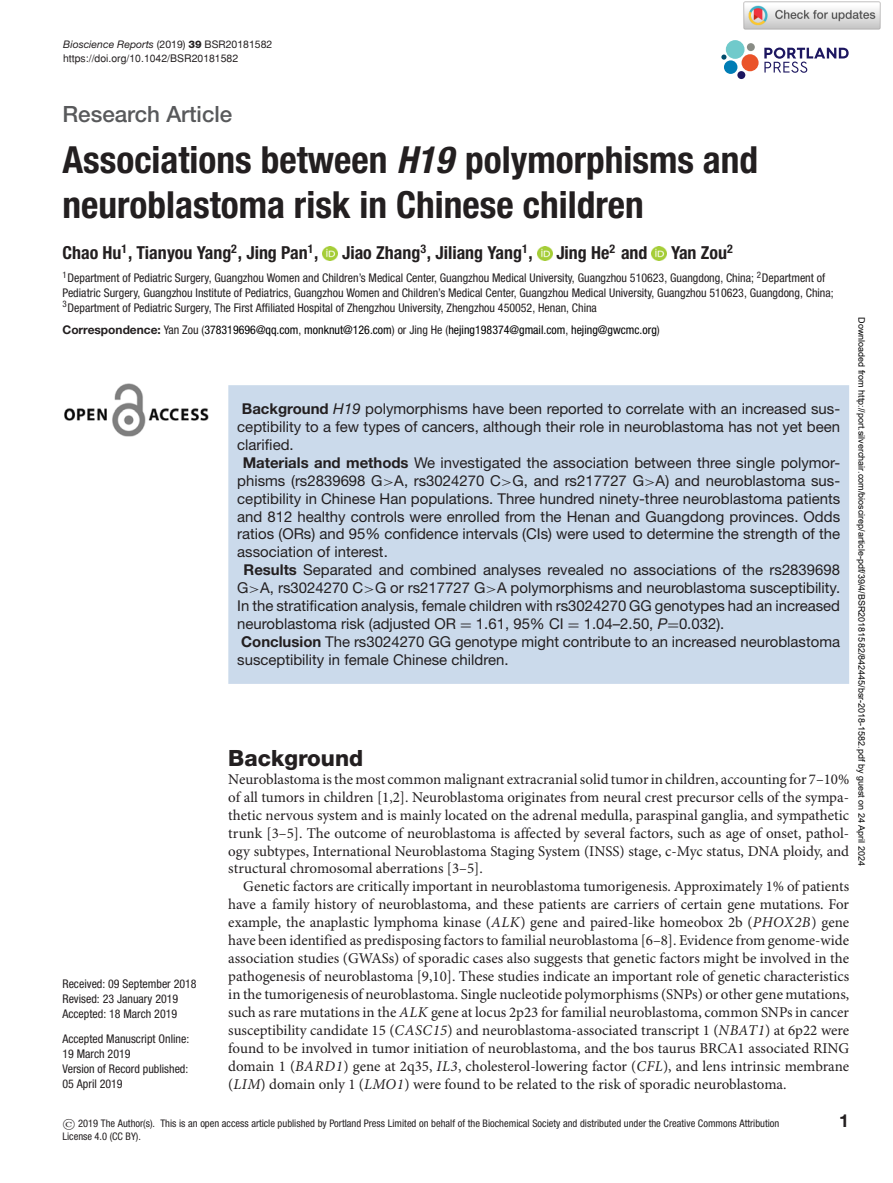
<style>
.page{position:relative;width:893px;height:1183px;background:#fff}
.page>*{position:absolute;margin:0;border:0;box-sizing:border-box;transform-origin:0 0}
.t1{font:700 condensed 37.35px/44.8px "Helvetica Neue LT Std";color:#231f20}
.t2{font:500 22.35px "Helvetica Neue LT Std";color:#58595b}
.t3{font:800 22.35px "Helvetica Neue LT Std";color:#231f20}
.t4{font:700 condensed 18px "Helvetica Neue LT Std";color:#231f20}
.t5{font:700 18px "Helvetica Neue LT Std";color:#231f20}
.t6{font:15px/18px "Minion Pro";letter-spacing:-.005em;color:#231f20;text-align:justify}
.t7{font:15px "Helvetica Neue LT Std";color:#231f20}
.t8{font:condensed 12px/15px "Helvetica Neue LT Std";color:#231f20}
.t9{font:condensed 12px "Helvetica Neue LT Std";color:#000}
.t10{font:condensed 10.5px/13.5px "Helvetica Neue LT Std";color:#231f20}
.t11{font:italic 10.5px "Helvetica Neue LT Std";color:#231f20}
.t12{font:10.5px "Helvetica";color:#231f20}
.t13{font:9px "Arial";color:#000}
.s1{font-style:normal}
.s2{font-weight:800;font-style:normal}
.s3{font-style:italic}
.s4{font-weight:700;font-stretch:normal;color:#231f20}
.s5{color:#231f20}
.s6{font-weight:700}
.s7{font-family:"RMTMI"}
.s8{font-family:"MTSY"}
.s9{font-family:"SFRM0700";font-stretch:normal}
</style>
<div class="page">
<svg style="left:764px;top:48px;width:85px;height:25px"></svg>
<div style="left:726px;top:40px;width:18px;height:19px;background:#70cacb;border-radius:50%"></div>
<div style="left:741px;top:54px;width:18px;height:17px;background:#ea5329;border-radius:50%"></div>
<div style="left:724px;top:60px;width:13px;height:14px;background:#007db5;border-radius:50%"></div>
<div style="left:737px;top:71px;width:8px;height:8px;background:#1d1760;border-radius:50%"></div>
<div style="left:747px;top:43px;width:8px;height:8px;background:#888c85;border-radius:50%"></div>
<svg style="left:721px;top:54px;width:5px;height:6px"></svg>
<img style="left:323px;top:246px;width:15px;height:15px">
<img style="left:537px;top:246px;width:15px;height:15px">
<img style="left:652px;top:246px;width:15px;height:15px">
<img style="left:64px;top:383px;width:145px;height:53px">
<div style="left:228px;top:385px;width:621px;height:298px;background:#cbdaeb"></div>
<img style="left:743px;top:1px;width:138px;height:29px">
<p class="t11" style="left:63px;top:40px;width:211px">Bioscience Reports <span class="s1">(2019)</span> <span class="s2">39</span> <span class="s1">BSR20181582</span></p>
<p class="t12" style="left:63px;top:54px;width:177px">https://doi.org/10.1042/BSR20181582</p>
<h2 class="t2" style="left:62px;top:106px;width:171px">Research Article</h2>
<h1 class="t1" style="left:62px;top:140px;width:697px">Associations between <span class="s3">H19</span> polymorphisms and neuroblastoma risk in Chinese children</h1>
<p class="t4" style="left:62px;top:246px;width:258px">Chao Hu<sup>1</sup>, Tianyou Yang<sup>2</sup>, Jing Pan<sup>1</sup>,</p>
<p class="t4" style="left:342px;top:246px;width:192px">Jiao Zhang<sup>3</sup>, Jiliang Yang<sup>1</sup>,</p>
<p class="t4" style="left:556px;top:246px;width:93px">Jing He<sup>2</sup> and</p>
<p class="t4" style="left:671px;top:246px;width:63px">Yan Zou<sup>2</sup></p>
<p class="t8" style="left:62px;top:271px;width:773px"><sup>1</sup>Department of Pediatric Surgery, Guangzhou Women and Children’s Medical Center, Guangzhou Medical University, Guangzhou 510623, Guangdong, China; <sup>2</sup>Department of<br>Pediatric Surgery, Guangzhou Institute of Pediatrics, Guangzhou Women and Children’s Medical Center, Guangzhou Medical University, Guangzhou 510623, Guangdong, China;<br><sup>3</sup>Department of Pediatric Surgery, The First Affiliated Hospital of Zhengzhou University, Zhengzhou 450052, Henan, China</p>
<p class="t9" style="left:62px;top:325px;width:599px"><span class="s4">Correspondence:</span> <span class="s5">Yan Zou (</span>378319696@qq.com<span class="s5">,</span> monknut@126.com<span class="s5">) or Jing He (</span>hejing198374@gmail.com<span class="s5">,</span> hejing@gwcmc.org<span class="s5">)</span></p>
<p class="t13" style="left:865px;top:317px;width:549px;rotate:90deg">Downloaded from http://port.silverchair.com/bioscirep/article-pdf/39/4/BSR20181582/842445/bsr-2018-1582.pdf by guest on 24 April 2024</p>
<p class="t7" style="left:242px;top:403px;width:600px"><span class="s6">Background</span> <span class="s3">H19</span> polymorphisms have been reported to correlate with an increased sus-</p>
<p class="t7" style="left:237px;top:421px;width:604px">ceptibility to a few types of cancers, although their role in neuroblastoma has not yet been</p>
<p class="t7" style="left:237px;top:438px;width:58px">clarified.</p>
<p class="t7" style="left:243px;top:456px;width:599px"><span class="s6">Materials and methods</span> We investigated the association between three single polymor-</p>
<p class="t7" style="left:237px;top:474px;width:604px">phisms (rs2839698 G<span class="s7">&gt;</span>A, rs3024270 C<span class="s7">&gt;</span>G, and rs217727 G<span class="s7">&gt;</span>A) and neuroblastoma sus-</p>
<p class="t7" style="left:237px;top:492px;width:604px">ceptibility in Chinese Han populations. Three hundred ninety-three neuroblastoma patients</p>
<p class="t7" style="left:237px;top:510px;width:604px">and 812 healthy controls were enrolled from the Henan and Guangdong provinces. Odds</p>
<p class="t7" style="left:237px;top:528px;width:604px">ratios (ORs) and 95% confidence intervals (CIs) were used to determine the strength of the</p>
<p class="t7" style="left:237px;top:546px;width:152px">association of interest.</p>
<p class="t7" style="left:244px;top:564px;width:598px"><span class="s6">Results</span> Separated and combined analyses revealed no associations of the rs2839698</p>
<p class="t7" style="left:237px;top:582px;width:604px">G<span class="s7">&gt;</span>A, rs3024270 C<span class="s7">&gt;</span>G or rs217727 G<span class="s7">&gt;</span>A polymorphisms and neuroblastoma susceptibility.</p>
<p class="t7" style="left:237px;top:600px;width:604px">In the stratification analysis, female children with rs3024270 GG genotypes had an increased</p>
<p class="t7" style="left:237px;top:618px;width:489px">neuroblastoma risk (adjusted OR <span class="s8">=</span> 1.61, 95% CI <span class="s8">=</span> 1.04–2.50, <span class="s3">P</span><span class="s8">=</span>0.032).</p>
<p class="t7" style="left:241px;top:636px;width:600px"><span class="s6">Conclusion</span> The rs3024270 GG genotype might contribute to an increased neuroblastoma</p>
<p class="t7" style="left:237px;top:654px;width:273px">susceptibility in female Chinese children.</p>
<h2 class="t3" style="left:228px;top:749px;width:136px">Background</h2>
<p class="t6" style="left:228px;top:771px;width:622px">Neuroblastoma is the most common malignant extracranial solid tumor in children, accounting for 7–10% of all tumors in children [1,2]. Neuroblastoma originates from neural crest precursor cells of the sympa&shy;thetic nervous system and is mainly located on the adrenal medulla, paraspinal ganglia, and sympathetic trunk [3–5]. The outcome of neuroblastoma is affected by several factors, such as age of onset, pathol&shy;ogy subtypes, International Neuroblastoma Staging System (INSS) stage, c-Myc status, DNA ploidy, and structural chromosomal aberrations [3–5].</p>
<p class="t6" style="left:228px;top:878px;width:622px;text-indent:15px">Genetic factors are critically important in neuroblastoma tumorigenesis. Approximately 1% of patients have a family history of neuroblastoma, and these patients are carriers of certain gene mutations. For example, the anaplastic lymphoma kinase (<span class="s3">ALK</span>) gene and paired-like homeobox 2b (<span class="s3">PHOX2B</span>) gene have been identified as predisposing factors to familial neuroblastoma [6–8]. Evidence from genome-wide association studies (GWASs) of sporadic cases also suggests that genetic factors might be involved in the pathogenesis of neuroblastoma [9,10]. These studies indicate an important role of genetic characteristics in the tumorigenesis of neuroblastoma. Single nucleotide polymorphisms (SNPs) or other gene mutations, such as rare mutations in the <span class="s3">ALK</span> gene at locus 2p23 for familial neuroblastoma, common SNPs in cancer susceptibility candidate 15 (<span class="s3">CASC15</span>) and neuroblastoma-associated transcript 1 (<span class="s3">NBAT1</span>) at 6p22 were found to be involved in tumor initiation of neuroblastoma, and the bos taurus BRCA1 associated RING domain 1 (<span class="s3">BARD1</span>) gene at 2q35, <span class="s3">IL3</span>, cholesterol-lowering factor (<span class="s3">CFL</span>), and lens intrinsic membrane (<span class="s3">LIM</span>) domain only 1 (<span class="s3">LMO1</span>) were found to be related to the risk of sporadic neuroblastoma.</p>
<p class="t10" style="left:62px;top:1117px;width:718px"><span class="s9">©</span> 2019 The Author(s). This is an open access article published by Portland Press Limited on behalf of the Biochemical Society and distributed under the Creative Commons Attribution<br>License 4.0 (CC BY).</p>
<p class="t5" style="left:839px;top:1113px;width:11px">1</p>
<p class="t8" style="left:62px;top:976px;width:136px">Received: 09 September 2018<br>Revised: 23 January 2019<br>Accepted: 18 March 2019</p>
<p class="t8" style="left:62px;top:1032px;width:128px">Accepted Manuscript Online:<br>19 March 2019<br>Version of Record published:<br>05 April 2019</p>
</div>
